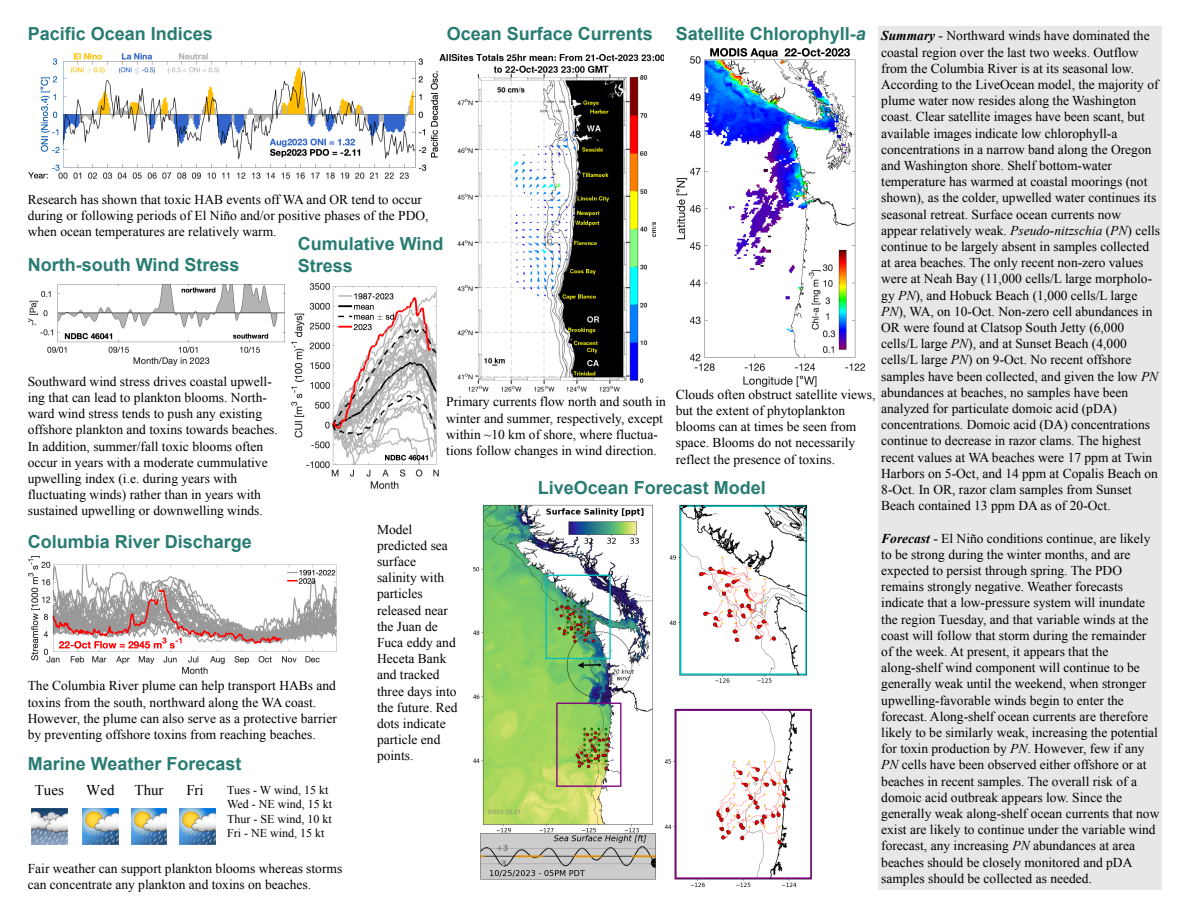
<style>
.page{position:relative;width:1188px;height:918px;background:#fff}
.page>*{position:absolute;margin:0;border:0;box-sizing:border-box;transform-origin:0 0}
.t1{font:700 18px/21.6px "Arial";color:#287c72}
.t2{font:15px "Times New Roman";color:#000}
.t3{font:13.5px/16.2px "Times New Roman";color:#000}
.t4{font:12px/14.4px "Times New Roman";color:#000}
.s1{font-style:italic}
.s2{font-weight:700;font-style:italic}
</style>
<div class="page">
<img style="left:473px;top:504px;width:339px;height:383px">
<img style="left:29px;top:53px;width:409px;height:126px">
<img style="left:291px;top:284px;width:148px;height:204px">
<img style="left:29px;top:285px;width:255px;height:81px">
<img style="left:29px;top:557px;width:307px;height:116px">
<img style="left:439px;top:55px;width:224px;height:336px">
<div style="left:878px;top:26px;width:284px;height:864px;background:#e6e7e8"></div>
<img style="left:676px;top:49px;width:189px;height:337px">
<img style="left:32px;top:809px;width:36px;height:35px">
<img style="left:180px;top:809px;width:35px;height:35px">
<img style="left:131px;top:809px;width:36px;height:35px">
<img style="left:83px;top:809px;width:36px;height:35px">
<h1 class="t1" style="left:28px;top:23px;width:187px">Pacific Ocean Indices</h1>
<h1 class="t1" style="left:447px;top:24px;width:208px">Ocean Surface Currents</h1>
<h1 class="t1" style="left:676px;top:24px;width:192px">Satellite Chlorophyll-<span class="s1">a</span></h1>
<p class="t3" style="left:881px;top:27px;width:280px"><span class="s2">Summary</span> - Northward winds have dominated the coastal region over the last two weeks. Outflow from the Columbia River is at its seasonal low.<br>According to the LiveOcean model, the majority of plume water now resides along the Washington coast. Clear satellite images have been scant, but available images indicate low chlorophyll-a concentrations in a narrow band along the Oregon and Washington shore. Shelf bottom-water temperature has warmed at coastal moorings (not shown), as the colder, upwelled water continues its seasonal retreat. Surface ocean currents now appear relatively weak. <span class="s1">Pseudo-nitzschia</span> (<span class="s1">PN</span>) cells continue to be largely absent in samples collected at area beaches. The only recent non-zero values were at Neah Bay (11,000 cells/L large morpholo&shy;gy <span class="s1">PN</span>), and Hobuck Beach (1,000 cells/L large <span class="s1">PN</span>), WA, on 10-Oct. Non-zero cell abundances in OR were found at Clatsop South Jetty (6,000 cells/L large <span class="s1">PN</span>), and at Sunset Beach (4,000 cells/L large <span class="s1">PN</span>) on 9-Oct. No recent offshore samples have been collected, and given the low <span class="s1">PN </span>abundances at beaches, no samples have been analyzed for particulate domoic acid (pDA) concentrations. Domoic acid (DA) concentrations continue to decrease in razor clams. The highest recent values at WA beaches were 17 ppm at Twin Harbors on 5-Oct, and 14 ppm at Copalis Beach on 8-Oct. In OR, razor clam samples from Sunset Beach contained 13 ppm DA as of 20-Oct.</p>
<p class="t3" style="left:881px;top:530px;width:280px"><span class="s2">Forecast</span> - El Niño conditions continue, are likely to be strong during the winter months, and are expected to persist through spring. The PDO remains strongly negative. Weather forecasts indicate that a low-pressure system will inundate the region Tuesday, and that variable winds at the coast will follow that storm during the remainder of the week. At present, it appears that the along-shelf wind component will continue to be generally weak until the weekend, when stronger upwelling-favorable winds begin to enter the forecast. Along-shelf ocean currents are therefore likely to be similarly weak, increasing the potential for toxin production by <span class="s1">PN</span>. However, few if any <span class="s1">PN</span> cells have been observed either offshore or at beaches in recent samples. The overall risk of a domoic acid outbreak appears low. Since the generally weak along-shelf ocean currents that now exist are likely to continue under the variable wind forecast, any increasing <span class="s1">PN</span> abundances at area beaches should be closely monitored and pDA samples should be collected as needed.</p>
<p class="t3" style="left:28px;top:191px;width:402px">Research has shown that toxic HAB events off WA and OR tend to occur during or following periods of El Niño and/or positive phases of the PDO, when ocean temperatures are relatively warm.</p>
<h1 class="t1" style="left:298px;top:233px;width:147px">Cumulative Wind<br>Stress</h1>
<h1 class="t1" style="left:28px;top:254px;width:213px">North-south Wind Stress</h1>
<p class="t3" style="left:28px;top:373px;width:252px">Southward wind stress drives coastal upwell&shy;ing that can lead to plankton blooms. North&shy;ward wind stress tends to push any existing offshore plankton and toxins towards beaches.<br>In addition, summer/fall toxic blooms often occur in years with a moderate cummulative upwelling index (i.e. during years with fluctuating winds) rather than in years with sustained upwelling or downwelling winds.</p>
<p class="t3" style="left:676px;top:386px;width:201px">Clouds often obstruct satellite views, but the extent of phytoplankton blooms can at times be seen from space. Blooms do not necessarily reflect the presence of toxins.</p>
<p class="t3" style="left:446px;top:393px;width:221px">Primary currents flow north and south in winter and summer, respectively, except within ~10 km of shore, where fluctua&shy;tions follow changes in wind direction.</p>
<h1 class="t1" style="left:538px;top:477px;width:230px">LiveOcean Forecast Model</h1>
<p class="t3" style="left:377px;top:521px;width:82px">Model predicted sea surface salinity with particles released near the Juan de<br>Fuca eddy and<br>Heceta Bank and tracked three days into the future. Red dots indicate particle end points.</p>
<h1 class="t1" style="left:28px;top:532px;width:226px">Columbia River Discharge</h1>
<p class="t3" style="left:28px;top:678px;width:311px">The Columbia River plume can help transport HABs and toxins from the south, northward along the WA coast.<br>However, the plume can also serve as a protective barrier by preventing offshore toxins from reaching beaches.</p>
<h1 class="t1" style="left:28px;top:754px;width:215px">Marine Weather Forecast</h1>
<p class="t2" style="left:35px;top:780px;width:31px">Tues</p>
<p class="t2" style="left:86px;top:780px;width:30px">Wed</p>
<p class="t2" style="left:135px;top:780px;width:30px">Thur</p>
<p class="t2" style="left:186px;top:780px;width:19px">Fri</p>
<p class="t4" style="left:227px;top:782px;width:107px">Tues - W wind, 15 kt<br>Wed - NE wind, 15 kt<br>Thur - SE wind, 10 kt<br>Fri - NE wind, 15 kt</p>
<p class="t3" style="left:28px;top:860px;width:316px">Fair weather can support plankton blooms whereas storms can concentrate any plankton and toxins on beaches.</p>
</div>
